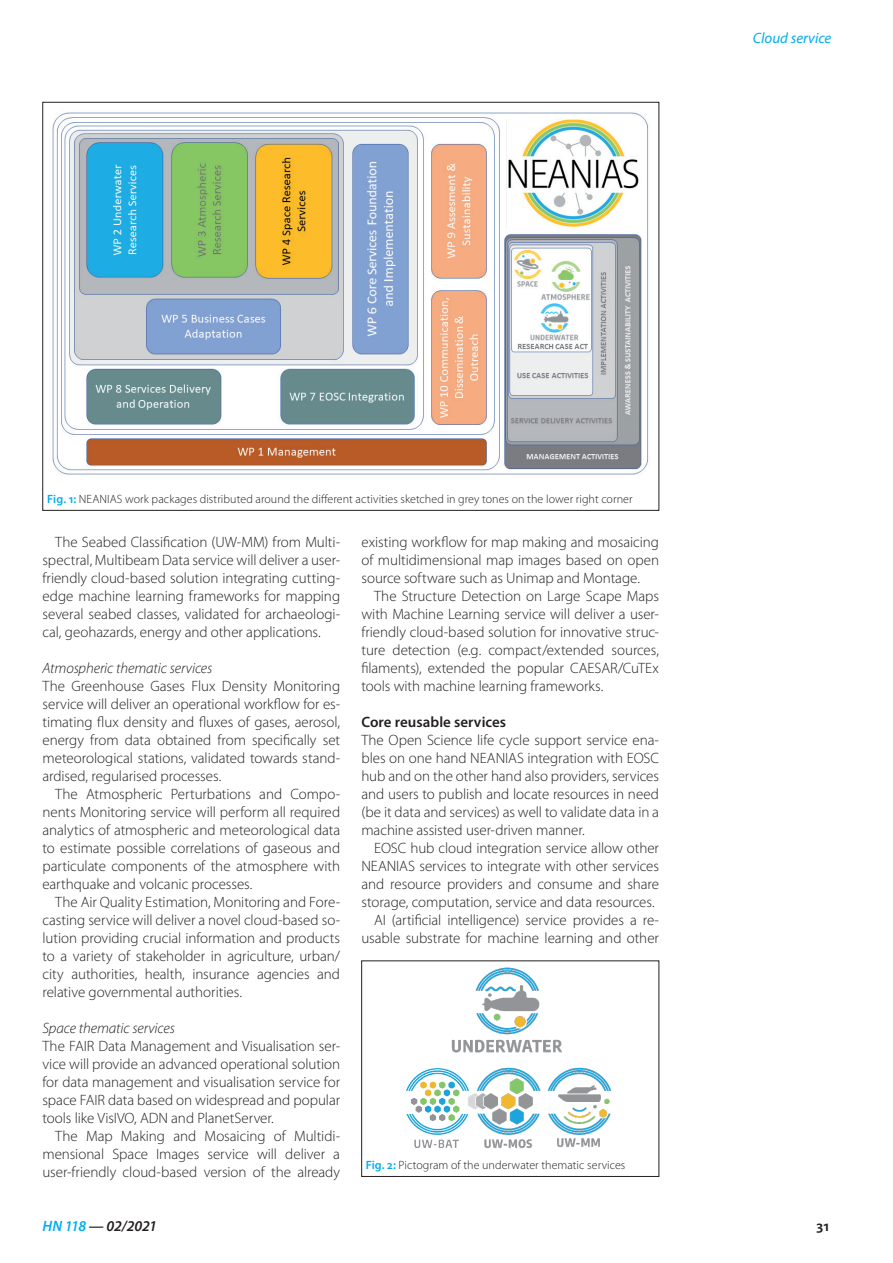
<style>
.page{position:relative;width:893px;height:1263px;background:#fff}
.page>*{position:absolute;margin:0;border:0;box-sizing:border-box;transform-origin:0 0}
.t1{font:300 15px/18px "Myriad Pro";letter-spacing:-.005em;color:#231f20;text-align:justify}
.t2{font:italic 300 15px "Myriad Pro";letter-spacing:-.005em;color:#231f20}
.t3{font:600 15px "Myriad Pro";color:#231f20}
.t4{font:italic 600 15px "Myriad Pro";letter-spacing:-.02em;color:#231f20}
.t5{font:italic 15px "Myriad Pro";color:#00aeef}
.t6{font:300 12px "Myriad Pro";letter-spacing:.005em;color:#231f20}
.s1{font-weight:600;color:#00aeef}
.s2{color:#00aeef}
</style>
<div class="page">
<img style="left:52px;top:112px;width:597px;height:363px">
<img style="left:451px;top:967px;width:111px;height:84px">
<img style="left:564px;top:1067px;width:48px;height:80px">
<img style="left:495px;top:1051px;width:69px;height:98px">
<img style="left:406px;top:1051px;width:89px;height:98px">
<div style="left:361px;top:961px;width:298px;height:216px;border:1px solid #231f20"></div>
<p class="t5" style="left:753px;top:28px;width:80px">Cloud service</p>
<p class="t6" style="left:47px;top:492px;width:587px"><span class="s1">Fig. 1:</span> NEANIAS work packages distributed around the different activities sketched in grey tones on the lower right corner</p>
<p class="t1" style="left:43px;top:532px;width:299px;text-indent:13px">The Seabed Classification (UW-MM) from Multi&shy;spectral, Multibeam Data service will deliver a user&shy;friendly cloud-based solution integrating cutting&shy;edge machine learning frameworks for mapping several seabed classes, validated for archaeologi&shy;cal, geohazards, energy and other applications.</p>
<p class="t2" style="left:43px;top:659px;width:171px">Atmospheric thematic services</p>
<p class="t1" style="left:43px;top:676px;width:299px">The Greenhouse Gases Flux Density Monitoring service will deliver an operational workflow for es&shy;timating flux density and fluxes of gases, aerosol, energy from data obtained from specifically set meteorological stations, validated towards stand&shy;ardised, regularised processes.</p>
<p class="t1" style="left:43px;top:784px;width:299px;text-indent:13px">The Atmospheric Perturbations and Compo&shy;nents Monitoring service will perform all required analytics of atmospheric and meteorological data to estimate possible correlations of gaseous and particulate components of the atmosphere with earthquake and volcanic processes.</p>
<p class="t1" style="left:42px;top:892px;width:299px;text-indent:13px">The Air Quality Estimation, Monitoring and Fore&shy;casting service will deliver a novel cloud-based so&shy;lution providing crucial information and products to a variety of stakeholder in agriculture, urban/ city authorities, health, insurance agencies and relative governmental authorities.</p>
<p class="t2" style="left:42px;top:1019px;width:134px">Space thematic services</p>
<p class="t1" style="left:42px;top:1036px;width:299px">The FAIR Data Management and Visualisation ser&shy;vice will provide an advanced operational solution for data management and visualisation service for space FAIR data based on widespread and popular tools like VisIVO, ADN and PlanetServer.</p>
<p class="t1" style="left:42px;top:1126px;width:299px;text-indent:13px">The Map Making and Mosaicing of Multidi&shy;mensional Space Images service will deliver a user-friendly cloud-based version of the already</p>
<p class="t1" style="left:361px;top:532px;width:299px">existing workflow for map making and mosaicing of multidimensional map images based on open source software such as Unimap and Montage.</p>
<p class="t1" style="left:361px;top:586px;width:299px;text-indent:13px">The Structure Detection on Large Scape Maps with Machine Learning service will deliver a user&shy;friendly cloud-based solution for innovative struc&shy;ture detection (e.g. compact/extended sources, filaments), extended the popular CAESAR/CuTEx tools with machine learning frameworks.</p>
<p class="t3" style="left:361px;top:712px;width:146px">Core reusable services</p>
<p class="t1" style="left:361px;top:730px;width:299px">The Open Science life cycle support service ena&shy;bles on one hand NEANIAS integration with EOSC hub and on the other hand also providers, services and users to publish and locate resources in need (be it data and services) as well to validate data in a machine assisted user-driven manner.</p>
<p class="t1" style="left:361px;top:838px;width:299px;text-align:right">EOSC hub cloud integration service allow other NEANIAS services to integrate with other services and resource providers and consume and share storage, computation, service and data resources.<br>AI (artificial intelligence) service provides a re&shy;usable substrate for machine learning and other</p>
<p class="t6" style="left:366px;top:1158px;width:261px"><span class="s1">Fig. 2:</span> Pictogram of the underwater thematic services</p>
<p class="t4" style="left:43px;top:1216px;width:116px"><span class="s2">HN 118</span> — 02/2021</p>
<p class="t3" style="left:817px;top:1216px;width:14px">31</p>
</div>
